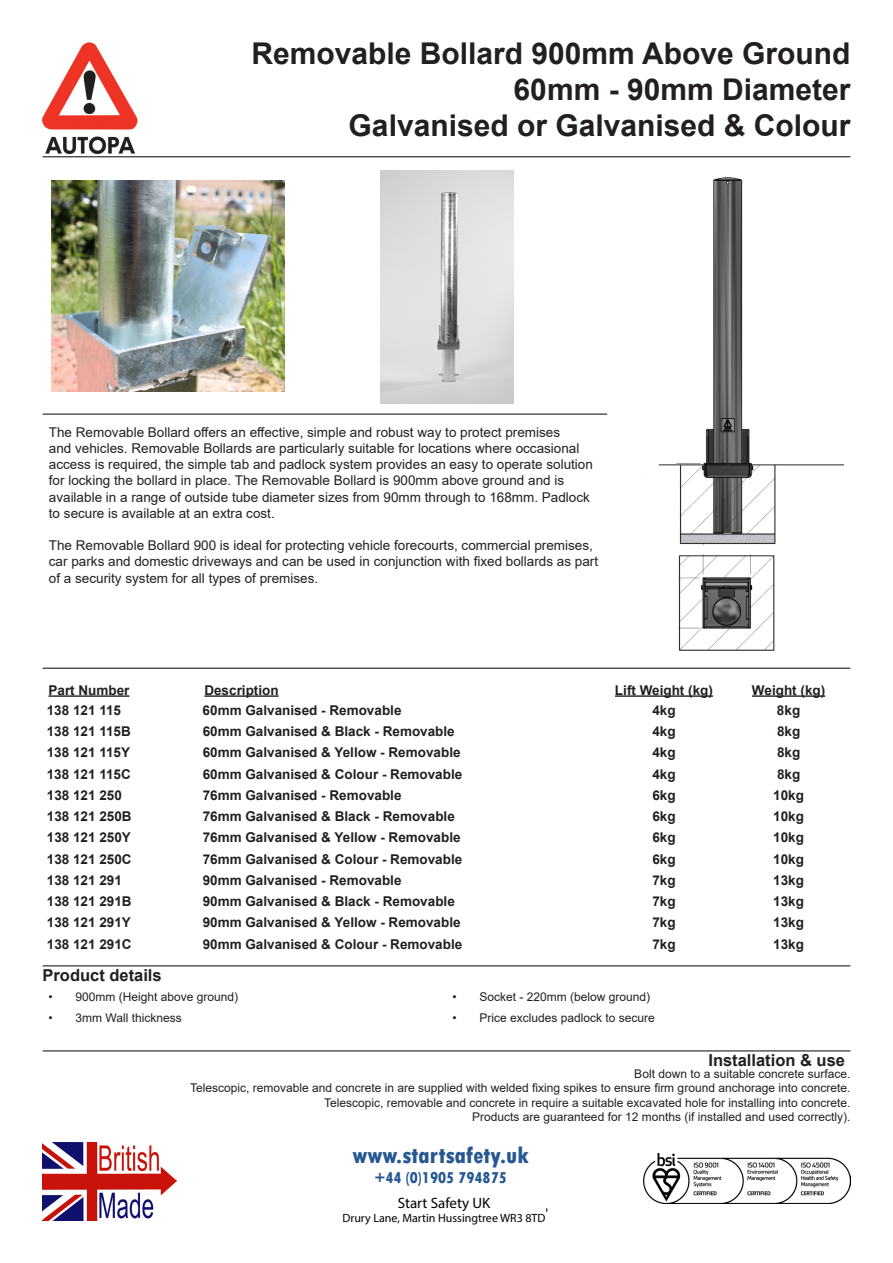
<style>
.page{position:relative;width:893px;height:1263px;background:#fff}
.page>*{position:absolute;margin:0;border:0;box-sizing:border-box;transform-origin:0 0}
.t1{font:700 30px/36px "Arial";color:#231f20;text-align:right}
.t2{font:800 condensed 24px "Tw Cen";color:#255793}
.t3{font:700 21px "Arial";color:#46549a}
.t4{font:700 16.5px "Arial";color:#231f20}
.t5{font:800 condensed 16.5px "Tw Cen";color:#255793}
.t6{font:15px "Myriad Pro";color:#000}
.t7{font:700 14.25px "Arial";color:#46549a}
.t8{font:13.5px/16.2px "Arial";color:#231f20}
.t9{font:700 13.5px "Arial";color:#231f20}
.t10{font:12px/14.4px "Arial";color:#231f20;text-align:right}
.t11{font:12px "Myriad Pro";color:#000}
.t12{font:12px "Arial";color:#000}
.t13{font:9.75px "Arial";color:#000}
</style>
<div class="page">
<img style="left:644px;top:1154px;width:206px;height:49px">
<img style="left:43px;top:1143px;width:133px;height:77px">
<img style="left:658px;top:177px;width:186px;height:474px">
<img style="left:42px;top:43px;width:95px;height:110px">
<hr style="left:43px;top:156px;width:807px;height:1px;background:#231f20">
<hr style="left:43px;top:414px;width:564px;height:1px;background:#231f20">
<img style="left:51px;top:181px;width:234px;height:210px">
<img style="left:381px;top:170px;width:132px;height:234px">
<hr style="left:49px;top:695px;width:81px;height:2px;background:#231f20">
<hr style="left:204px;top:695px;width:75px;height:2px;background:#231f20">
<hr style="left:615px;top:695px;width:98px;height:2px;background:#231f20">
<hr style="left:752px;top:695px;width:73px;height:2px;background:#231f20">
<hr style="left:43px;top:668px;width:807px;height:1px;background:#231f20">
<hr style="left:43px;top:965px;width:807px;height:1px;background:#231f20">
<hr style="left:43px;top:1050px;width:807px;height:1px;background:#231f20">
<h1 class="t1" style="left:251px;top:36px;width:601px">Removable Bollard 900mm Above Ground<br>60mm - 90mm Diameter<br>Galvanised or Galvanised &amp; Colour</h1>
<p class="t8" style="left:49px;top:424px;width:546px">The Removable Bollard offers an effective, simple and robust way to protect premises<br>and vehicles. Removable Bollards are particularly suitable for locations where occasional access is required, the simple tab and padlock system provides an easy to operate solution for locking the bollard in place. The Removable Bollard is 900mm above ground and is available in a range of outside tube diameter sizes from 90mm through to 168mm. Padlock to secure is available at an extra cost.</p>
<p class="t8" style="left:49px;top:537px;width:551px">The Removable Bollard 900 is ideal for protecting vehicle forecourts, commercial premises, car parks and domestic driveways and can be used in conjunction with fixed bollards as part of a security system for all types of premises.</p>
<p class="t9" style="left:49px;top:680px;width:83px">Part Number</p>
<p class="t9" style="left:204px;top:680px;width:76px">Description</p>
<p class="t9" style="left:615px;top:680px;width:99px">Lift Weight (kg)</p>
<p class="t9" style="left:752px;top:680px;width:75px">Weight (kg)</p>
<p class="t9" style="left:47px;top:700px;width:76px">138 121 115</p>
<p class="t9" style="left:203px;top:700px;width:200px">60mm Galvanised - Removable</p>
<p class="t9" style="left:652px;top:700px;width:25px">4kg</p>
<p class="t9" style="left:777px;top:700px;width:25px">8kg</p>
<p class="t9" style="left:47px;top:722px;width:86px">138 121 115B</p>
<p class="t9" style="left:203px;top:722px;width:254px">60mm Galvanised &amp; Black - Removable</p>
<p class="t9" style="left:652px;top:722px;width:25px">4kg</p>
<p class="t9" style="left:777px;top:722px;width:25px">8kg</p>
<p class="t9" style="left:47px;top:743px;width:85px">138 121 115Y</p>
<p class="t9" style="left:203px;top:743px;width:259px">60mm Galvanised &amp; Yellow - Removable</p>
<p class="t9" style="left:652px;top:743px;width:25px">4kg</p>
<p class="t9" style="left:777px;top:743px;width:25px">8kg</p>
<p class="t9" style="left:47px;top:764px;width:86px">138 121 115C</p>
<p class="t9" style="left:203px;top:764px;width:261px">60mm Galvanised &amp; Colour - Removable</p>
<p class="t9" style="left:652px;top:764px;width:25px">4kg</p>
<p class="t9" style="left:777px;top:764px;width:25px">8kg</p>
<p class="t9" style="left:47px;top:785px;width:77px">138 121 250</p>
<p class="t9" style="left:203px;top:785px;width:200px">76mm Galvanised - Removable</p>
<p class="t9" style="left:652px;top:785px;width:25px">6kg</p>
<p class="t9" style="left:773px;top:785px;width:32px">10kg</p>
<p class="t9" style="left:47px;top:807px;width:86px">138 121 250B</p>
<p class="t9" style="left:203px;top:807px;width:254px">76mm Galvanised &amp; Black - Removable</p>
<p class="t9" style="left:652px;top:807px;width:25px">6kg</p>
<p class="t9" style="left:773px;top:807px;width:32px">10kg</p>
<p class="t9" style="left:47px;top:828px;width:86px">138 121 250Y</p>
<p class="t9" style="left:203px;top:828px;width:259px">76mm Galvanised &amp; Yellow - Removable</p>
<p class="t9" style="left:652px;top:828px;width:25px">6kg</p>
<p class="t9" style="left:773px;top:828px;width:32px">10kg</p>
<p class="t9" style="left:47px;top:849px;width:86px">138 121 250C</p>
<p class="t9" style="left:203px;top:849px;width:261px">76mm Galvanised &amp; Colour - Removable</p>
<p class="t9" style="left:652px;top:849px;width:25px">6kg</p>
<p class="t9" style="left:773px;top:849px;width:32px">10kg</p>
<p class="t9" style="left:47px;top:870px;width:77px">138 121 291</p>
<p class="t9" style="left:203px;top:870px;width:200px">90mm Galvanised - Removable</p>
<p class="t9" style="left:652px;top:870px;width:25px">7kg</p>
<p class="t9" style="left:773px;top:870px;width:32px">13kg</p>
<p class="t9" style="left:47px;top:892px;width:86px">138 121 291B</p>
<p class="t9" style="left:203px;top:892px;width:254px">90mm Galvanised &amp; Black - Removable</p>
<p class="t9" style="left:652px;top:892px;width:25px">7kg</p>
<p class="t9" style="left:773px;top:892px;width:32px">13kg</p>
<p class="t9" style="left:47px;top:913px;width:86px">138 121 291Y</p>
<p class="t9" style="left:203px;top:913px;width:259px">90mm Galvanised &amp; Yellow - Removable</p>
<p class="t9" style="left:652px;top:913px;width:25px">7kg</p>
<p class="t9" style="left:773px;top:913px;width:32px">13kg</p>
<p class="t9" style="left:47px;top:934px;width:86px">138 121 291C</p>
<p class="t9" style="left:203px;top:934px;width:261px">90mm Galvanised &amp; Colour - Removable</p>
<p class="t9" style="left:652px;top:934px;width:25px">7kg</p>
<p class="t9" style="left:773px;top:934px;width:32px">13kg</p>
<p class="t4" style="left:43px;top:963px;width:121px">Product details</p>
<p class="t10" style="left:49px;top:990px;width:191px">• 900mm (Height above ground)</p>
<p class="t10" style="left:452px;top:990px;width:199px">• Socket - 220mm (below ground)</p>
<p class="t10" style="left:49px;top:1010px;width:135px">• 3mm Wall thickness</p>
<p class="t10" style="left:452px;top:1010px;width:204px">• Price excludes padlock to secure</p>
<p class="t4" style="left:708px;top:1048px;width:138px">Installation &amp; use</p>
<p class="t10" style="left:190px;top:1066px;width:662px">Bolt down to a suitable concrete surface.<br>Telescopic, removable and concrete in are supplied with welded fixing spikes to ensure firm ground anchorage into concrete.<br>Telescopic, removable and concrete in require a suitable excavated hole for installing into concrete.<br>Products are guaranteed for 12 months (if installed and used correctly).</p>
<h3 class="t3" style="left:355px;top:1135px;width:185px">www.autopa.co.uk</h3>
<p class="t7" style="left:382px;top:1159px;width:130px">+44 (0)1788 550556</p>
<p class="t12" style="left:402px;top:1190px;width:91px">AUTOPA Limited</p>
<p class="t13" style="left:345px;top:1204px;width:204px">Cottage Leap, Rugby, Warwickshire CV21 3XP</p>
<h2 class="t2" style="left:352px;top:1141px;width:178px">www.startsafety.uk</h2>
<p class="t5" style="left:374px;top:1168px;width:134px">+44 (0)1905 794875</p>
<p class="t6" style="left:398px;top:1193px;width:94px">Start Safety UK</p>
<p class="t11" style="left:342px;top:1211px;width:205px">Drury Lane, Martin Hussingtree WR3 8TD</p>
</div>
